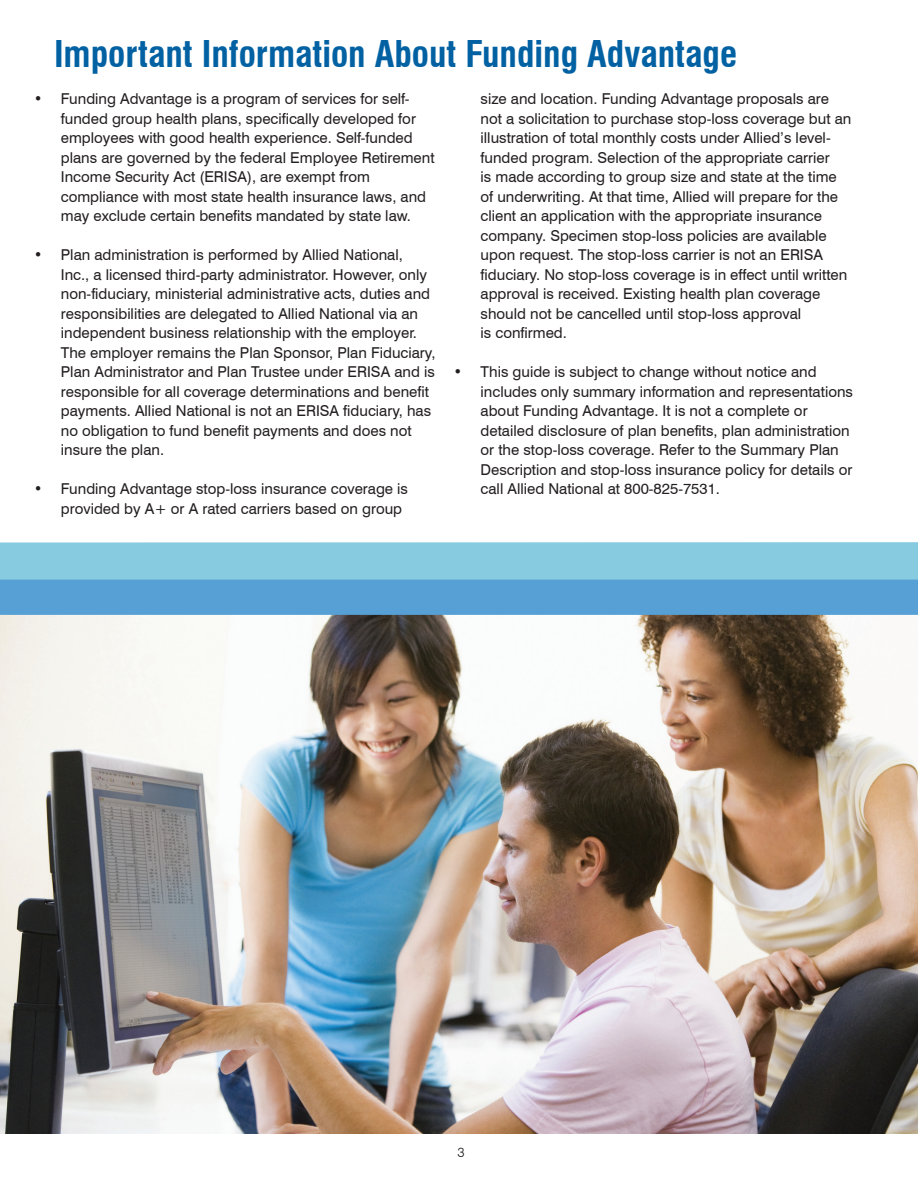
<style>
.page{position:relative;width:918px;height:1188px;background:#fff}
.page>*{position:absolute;margin:0;border:0;box-sizing:border-box;transform-origin:0 0}
.t1{font:700 condensed 36px "Swiss 721 BT";color:#0161a2}
.t2{font:15px/19.5px "Swiss 721 BT";color:#231f20}
.t3{font:300 13.5px "Swiss 721 BT";color:#231f20}
</style>
<div class="page">
<img style="left:0;top:615px;width:918px;height:519px">
<div style="left:0;top:573px;width:918px;height:42px;background:#56a0d5"></div>
<div style="left:0;top:542px;width:918px;height:38px;background:#87cbe1"></div>
<p class="t1" style="left:54px;top:32px;width:685px">Important Information About Funding Advantage</p>
<p class="t2" style="left:61px;top:89px;width:375px;text-indent:-27px">• Funding Advantage is a program of services for self&shy;funded group health plans, specifically developed for employees with good health experience. Self-funded plans are governed by the federal Employee Retirement Income Security Act (ERISA), are exempt from compliance with most state health insurance laws, and may exclude certain benefits mandated by state law.</p>
<p class="t2" style="left:61px;top:245px;width:376px;text-indent:-27px">• Plan administration is performed by Allied National,<br>Inc., a licensed third-party administrator. However, only non-fiduciary, ministerial administrative acts, duties and responsibilities are delegated to Allied National via an independent business relationship with the employer.<br>The employer remains the Plan Sponsor, Plan Fiduciary, Plan Administrator and Plan Trustee under ERISA and is responsible for all coverage determinations and benefit payments. Allied National is not an ERISA fiduciary, has no obligation to fund benefit payments and does not insure the plan.</p>
<p class="t2" style="left:61px;top:479px;width:349px;text-indent:-27px">• Funding Advantage stop-loss insurance coverage is provided by A+ or A rated carriers based on group</p>
<p class="t2" style="left:481px;top:89px;width:372px">size and location. Funding Advantage proposals are not a solicitation to purchase stop-loss coverage but an illustration of total monthly costs under Allied’s level&shy;funded program. Selection of the appropriate carrier<br>is made according to group size and state at the time of underwriting. At that time, Allied will prepare for the client an application with the appropriate insurance company. Specimen stop-loss policies are available upon request. The stop-loss carrier is not an ERISA fiduciary. No stop-loss coverage is in effect until written approval is received. Existing health plan coverage should not be cancelled until stop-loss approval<br>is confirmed.</p>
<p class="t2" style="left:481px;top:362px;width:374px;text-indent:-27px">• This guide is subject to change without notice and includes only summary information and representations about Funding Advantage. It is not a complete or detailed disclosure of plan benefits, plan administration or the stop-loss coverage. Refer to the Summary Plan Description and stop-loss insurance policy for details or call Allied National at 800-825-7531.</p>
<p class="t3" style="left:457px;top:1144px;width:9px">3</p>
</div>
